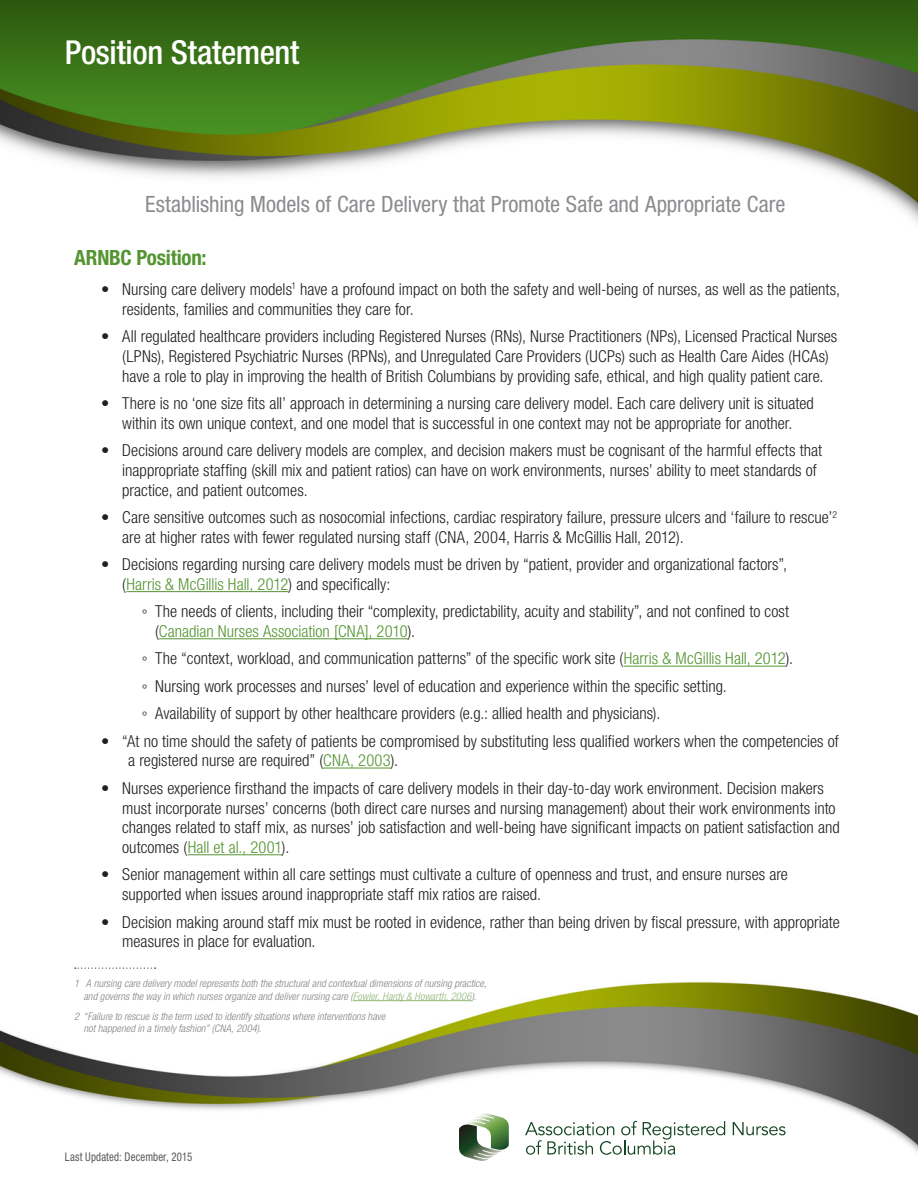
<style>
.page{position:relative;width:918px;height:1188px;background:#fff}
.page>*{position:absolute;margin:0;border:0;box-sizing:border-box;transform-origin:0 0}
.t1{font:500 condensed 33px "Helvetica Neue LT Std";letter-spacing:-.01em;color:#fff}
.Heading_01{font:condensed 22.5px "Helvetica Neue LT Std";color:#8a8c8f}
.Heading_02{font:700 condensed 21px "Helvetica Neue LT Std";letter-spacing:-.01em;color:#549532}
.t2{font:300 condensed 16.5px/19.8px "Helvetica Neue LT Std";color:#231f20}
.t3{font:condensed 12px "Helvetica Neue LT Std";letter-spacing:.015em;color:#57585a;scale:.9 1}
.Footnote{font:italic 300 condensed 10.5px "Helvetica Neue LT Std";letter-spacing:.005em;color:#808285}
.s1{color:#549532}
.s2{font-family:"Arial";font-weight:400;font-stretch:normal}
.s3{color:#91b777}
</style>
<div class="page">
<img style="left:0;top:0;width:918px;height:223px">
<img style="left:0;top:967px;width:918px;height:186px">
<svg style="left:459px;top:1113px;width:50px;height:48px"></svg>
<svg style="left:733px;top:1122px;width:53px;height:13px"></svg>
<svg style="left:525px;top:1121px;width:200px;height:34px"></svg>
<hr style="left:126px;top:591px;width:163px;height:1px;background:#549532">
<hr style="left:159px;top:638px;width:249px;height:1px;background:#549532">
<hr style="left:624px;top:666px;width:162px;height:1px;background:#549532">
<hr style="left:323px;top:768px;width:68px;height:1px;background:#549532">
<hr style="left:188px;top:854px;width:94px;height:1px;background:#549532">
<svg style="left:75px;top:968px;width:81px;height:1px"></svg>
<hr style="left:353px;top:1000px;width:119px;height:1px;background:#91b777">
<h1 class="t1" style="left:65px;top:33px;width:236px">Position Statement</h1>
<p class="Heading_01" style="left:145px;top:191px;width:642px">Establishing Models of Care Delivery that Promote Safe and Appropriate Care</p>
<p class="Heading_02" style="left:74px;top:245px;width:134px">ARNBC Position:</p>
<p class="t2" style="left:122px;top:279px;width:719px;text-indent:-21px">• Nursing care delivery models<sup>1</sup> have a profound impact on both the safety and well-being of nurses, as well as the patients, residents, families and communities they care for.</p>
<p class="t2" style="left:122px;top:326px;width:717px;text-indent:-21px">• All regulated healthcare providers including Registered Nurses (RNs), Nurse Practitioners (NPs), Licensed Practical Nurses (LPNs), Registered Psychiatric Nurses (RPNs), and Unregulated Care Providers (UCPs) such as Health Care Aides (HCAs) have a role to play in improving the health of British Columbians by providing safe, ethical, and high quality patient care.</p>
<p class="t2" style="left:101px;top:393px;width:714px;text-align:center">• There is no ‘one size fits all’ approach in determining a nursing care delivery model. Each care delivery unit is situated within its own unique context, and one model that is successful in one context may not be appropriate for another.</p>
<p class="t2" style="left:122px;top:440px;width:701px;text-indent:-21px">• Decisions around care delivery models are complex, and decision makers must be cognisant of the harmful effects that inappropriate staffing (skill mix and patient ratios) can have on work environments, nurses’ ability to meet standards of practice, and patient outcomes.</p>
<p class="t2" style="left:122px;top:507px;width:716px;text-indent:-21px">• Care sensitive outcomes such as nosocomial infections, cardiac respiratory failure, pressure ulcers and ‘failure to rescue’<sup>2 </sup>are at higher rates with fewer regulated nursing staff (CNA, 2004, Harris &amp; McGillis Hall, 2012).</p>
<p class="t2" style="left:122px;top:554px;width:666px;text-indent:-21px">• Decisions regarding nursing care delivery models must be driven by “patient, provider and organizational factors”, (<span class="s1">Harris &amp; McGillis Hall, 2012</span>) and specifically:</p>
<p class="t2" style="left:155px;top:601px;width:635px;text-indent:-13px"><span class="s2">◦</span> The needs of clients, including their “complexity, predictability, acuity and stability”, and not confined to cost (<span class="s1">Canadian Nurses Association [CNA], 2010</span>).</p>
<p class="t2" style="left:142px;top:649px;width:653px"><span class="s2">◦</span> The “context, workload, and communication patterns” of the specific work site (<span class="s1">Harris &amp; McGillis Hall, 2012</span>).</p>
<p class="t2" style="left:142px;top:676px;width:587px"><span class="s2">◦</span> Nursing work processes and nurses’ level of education and experience within the specific setting.</p>
<p class="t2" style="left:142px;top:703px;width:520px"><span class="s2">◦</span> Availability of support by other healthcare providers (e.g.: allied health and physicians).</p>
<p class="t2" style="left:128px;top:731px;width:712px;text-indent:-27px">• “At no time should the safety of patients be compromised by substituting less qualified workers when the competencies of a registered nurse are required” (<span class="s1">CNA, 2003</span>).</p>
<p class="t2" style="left:122px;top:778px;width:719px;text-indent:-21px">• Nurses experience firsthand the impacts of care delivery models in their day-to-day work environment. Decision makers must incorporate nurses’ concerns (both direct care nurses and nursing management) about their work environments into changes related to staff mix, as nurses’ job satisfaction and well-being have significant impacts on patient satisfaction and outcomes (<span class="s1">Hall et al., 2001</span>).</p>
<p class="t2" style="left:122px;top:865px;width:667px;text-indent:-21px">• Senior management within all care settings must cultivate a culture of openness and trust, and ensure nurses are supported when issues around inappropriate staff mix ratios are raised.</p>
<p class="t2" style="left:122px;top:912px;width:719px;text-indent:-21px">• Decision making around staff mix must be rooted in evidence, rather than being driven by fiscal pressure, with appropriate measures in place for evaluation.</p>
<p class="Footnote" style="left:74px;top:977px;width:414px">1 A nursing care delivery model represents both the structural and contextual dimensions of nursing practice,</p>
<p class="Footnote" style="left:83px;top:990px;width:394px">and governs the way in which nurses organize and deliver nursing care (<span class="s3">Fowler, Hardy &amp; Howarth, 2006</span>).</p>
<p class="Footnote" style="left:74px;top:1010px;width:312px">2 “Failure to rescue is the term used to identify situations where interventions have</p>
<p class="Footnote" style="left:83px;top:1023px;width:180px">not happened in a timely fashion” (CNA, 2004).</p>
<p class="t3" style="left:65px;top:1150px;width:143px">Last Updated: December, 2015</p>
</div>
